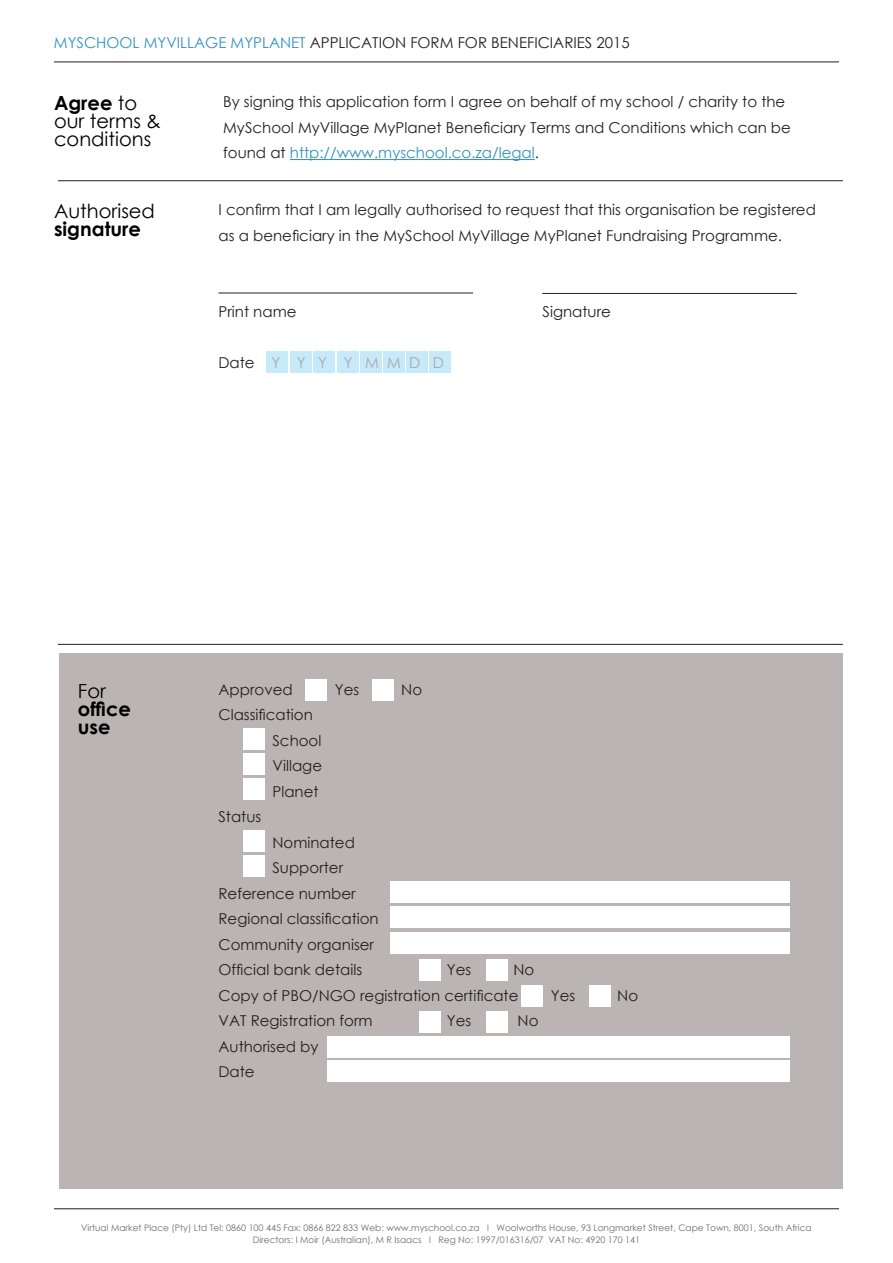
<style>
.page{position:relative;width:893px;height:1263px;background:#fff}
.page>*{position:absolute;margin:0;border:0;box-sizing:border-box;transform-origin:0 0}
.t1{font:19.5px/18px "Century Gothic";color:#000}
.t2{font:700 19.5px/18px "Century Gothic";color:#000}
.t3{font:15px/25.5px "Century Gothic";color:#231f20}
.t4{font:15px "Century Gothic";color:#a8a9ad}
.t5{font:9px/12px "Century Gothic";color:#6c6d70;text-align:center}
.s1{color:#3392c2}
.s2{font-weight:700}
.s3{color:#231f20}
</style>
<div class="page">
<div style="left:59px;top:653px;width:784px;height:536px;background:#bab5b4"></div>
<hr style="left:54px;top:1208px;width:785px;height:1px;background:#231f20">
<hr style="left:58px;top:180px;width:785px;height:1px;background:#231f20">
<hr style="left:58px;top:644px;width:785px;height:1px;background:#231f20">
<div style="left:267px;top:352px;width:21px;height:21px;background:#c6eafa"></div>
<div style="left:290px;top:352px;width:21px;height:21px;background:#c6eafa"></div>
<div style="left:314px;top:352px;width:21px;height:21px;background:#c6eafa"></div>
<div style="left:337px;top:352px;width:21px;height:21px;background:#c6eafa"></div>
<div style="left:360px;top:352px;width:21px;height:21px;background:#c6eafa"></div>
<div style="left:383px;top:352px;width:21px;height:21px;background:#c6eafa"></div>
<div style="left:406px;top:352px;width:22px;height:21px;background:#c6eafa"></div>
<div style="left:429px;top:352px;width:22px;height:21px;background:#c6eafa"></div>
<hr style="left:218px;top:293px;width:255px;height:1px;background:#231f20">
<hr style="left:542px;top:293px;width:255px;height:1px;background:#231f20">
<hr style="left:290px;top:159px;width:245px;height:1px;background:#3392c2">
<hr style="left:54px;top:62px;width:785px;height:1px;background:#231f20">
<div style="left:306px;top:679px;width:21px;height:22px;background:#fff"></div>
<div style="left:419px;top:959px;width:22px;height:22px;background:#fff"></div>
<div style="left:522px;top:985px;width:21px;height:21px;background:#fff"></div>
<div style="left:419px;top:1011px;width:22px;height:22px;background:#fff"></div>
<div style="left:373px;top:679px;width:21px;height:22px;background:#fff"></div>
<div style="left:486px;top:959px;width:22px;height:22px;background:#fff"></div>
<div style="left:589px;top:985px;width:21px;height:21px;background:#fff"></div>
<div style="left:486px;top:1011px;width:22px;height:22px;background:#fff"></div>
<div style="left:243px;top:729px;width:21px;height:21px;background:#fff"></div>
<div style="left:243px;top:753px;width:21px;height:21px;background:#fff"></div>
<div style="left:243px;top:778px;width:21px;height:21px;background:#fff"></div>
<div style="left:243px;top:830px;width:21px;height:21px;background:#fff"></div>
<div style="left:390px;top:881px;width:399px;height:21px;background:#fff"></div>
<div style="left:390px;top:906px;width:399px;height:22px;background:#fff"></div>
<div style="left:327px;top:1036px;width:462px;height:21px;background:#fff"></div>
<div style="left:327px;top:1061px;width:462px;height:21px;background:#fff"></div>
<div style="left:390px;top:932px;width:399px;height:21px;background:#fff"></div>
<div style="left:243px;top:855px;width:21px;height:22px;background:#fff"></div>
<p class="t3" style="left:54px;top:30px;width:577px"><span class="s1">MYSCHOOL MYVILLAGE MYPLANET</span> APPLICATION FORM FOR BENEFICIARIES 2015</p>
<h1 class="t1" style="left:54px;top:94px;width:109px"><span class="s2">Agree</span> to our terms &amp; conditions</h1>
<p class="t3" style="left:223px;top:89px;width:569px">By signing this application form I agree on behalf of my school / charity to the<br>MySchool MyVillage MyPlanet Beneficiary Terms and Conditions which can be found at <span class="s1">http://www.myschool.co.za/legal</span>.</p>
<h1 class="t1" style="left:54px;top:202px;width:102px">Authorised</h1>
<h1 class="t2" style="left:54px;top:219px;width:88px">signature</h1>
<p class="t3" style="left:218px;top:197px;width:599px">I confirm that I am legally authorised to request that this organisation be registered as a beneficiary in the MySchool MyVillage MyPlanet Fundraising Programme.</p>
<p class="t3" style="left:218px;top:299px;width:79px">Print name</p>
<p class="t3" style="left:542px;top:299px;width:70px">Signature</p>
<p class="t4" style="left:218px;top:352px;width:227px"><span class="s3">Date</span> Y Y Y Y M M D D</p>
<h1 class="t1" style="left:78px;top:682px;width:30px">For</h1>
<h1 class="t2" style="left:78px;top:699px;width:55px">office use</h1>
<p class="t3" style="left:218px;top:676px;width:76px">Approved</p>
<p class="t3" style="left:335px;top:676px;width:26px">Yes</p>
<p class="t3" style="left:401px;top:676px;width:22px">No</p>
<p class="t3" style="left:218px;top:702px;width:96px">Classification</p>
<p class="t3" style="left:272px;top:727px;width:50px">School</p>
<p class="t3" style="left:272px;top:753px;width:51px">Village</p>
<p class="t3" style="left:272px;top:778px;width:48px">Planet</p>
<p class="t3" style="left:218px;top:804px;width:44px">Status</p>
<p class="t3" style="left:272px;top:829px;width:84px">Nominated</p>
<p class="t3" style="left:272px;top:855px;width:72px">Supporter</p>
<p class="t3" style="left:218px;top:880px;width:139px">Reference number</p>
<p class="t3" style="left:218px;top:906px;width:162px">Regional classification</p>
<p class="t3" style="left:218px;top:931px;width:157px">Community organiser</p>
<p class="t3" style="left:218px;top:957px;width:145px">Official bank details</p>
<p class="t3" style="left:447px;top:957px;width:26px">Yes</p>
<p class="t3" style="left:218px;top:957px;width:317px;text-indent:295px">No<br>Copy of PBO/NGO registration certificate</p>
<p class="t3" style="left:218px;top:1008px;width:156px">VAT Registration form</p>
<p class="t3" style="left:447px;top:1008px;width:26px">Yes</p>
<p class="t3" style="left:518px;top:1008px;width:22px">No</p>
<p class="t3" style="left:218px;top:1033px;width:102px">Authorised by<br>Date</p>
<p class="t3" style="left:551px;top:982px;width:26px">Yes</p>
<p class="t3" style="left:617px;top:982px;width:22px">No</p>
<p class="t5" style="left:81px;top:1222px;width:732px">Virtual Market Place (Pty) Ltd Tel: 0860 100 445 Fax: 0866 822 833 Web: www.myschool.co.za l Woolworths House, 93 Longmarket Street, Cape Town, 8001, South Africa<br>Directors: I Moir (Australian), M R Isaacs l Reg No: 1997/016316/07 VAT No: 4920 170 141</p>
</div>
